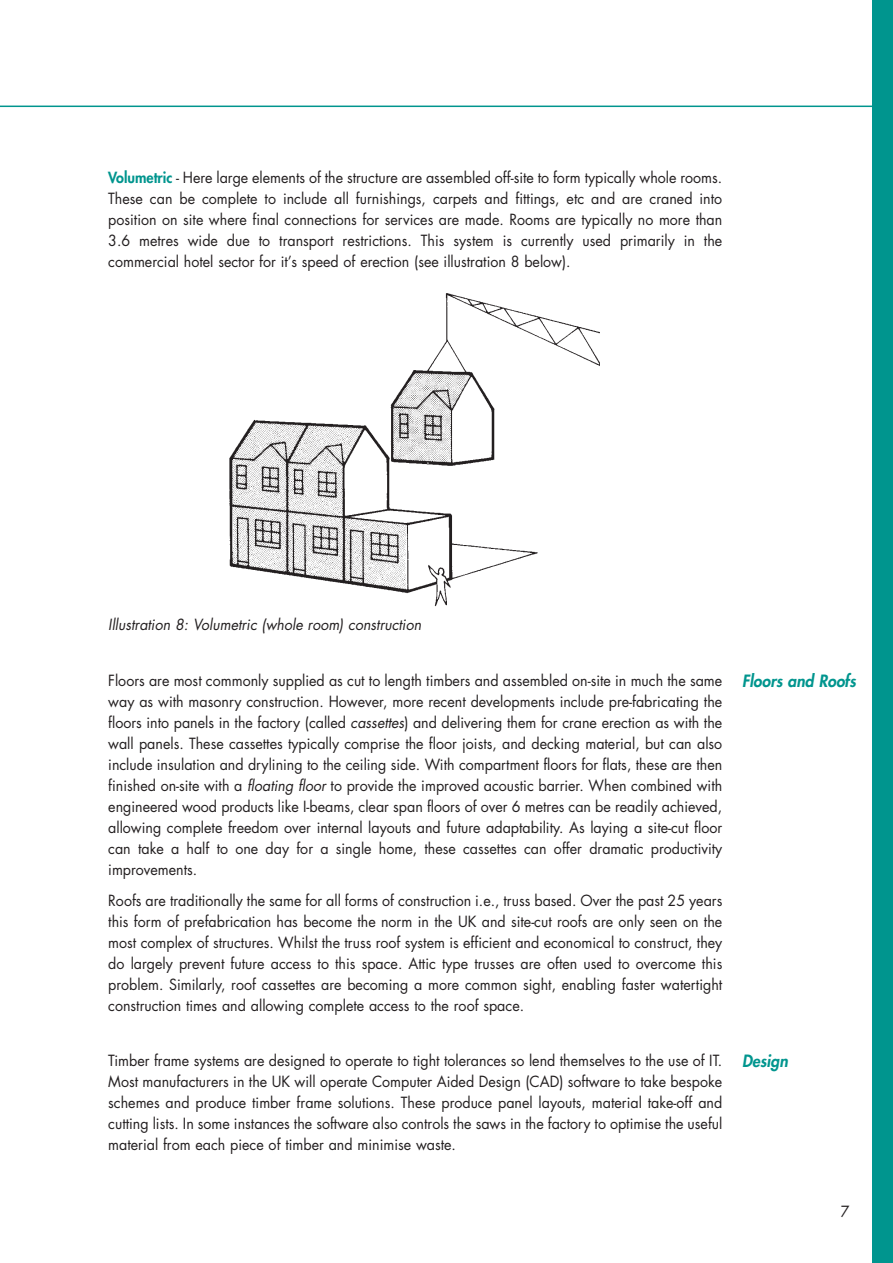
<style>
.page{position:relative;width:893px;height:1263px;background:#fff}
.page>*{position:absolute;margin:0;border:0;box-sizing:border-box;transform-origin:0 0}
.t1{font:italic 800 16.5px "Futura";color:#00958e;scale:.95 1}
.t2{font:15px/21px "Futura";color:#231f20;text-align:justify;scale:.95 1}
.t3{font:italic 15px "Futura";color:#231f20;scale:.95 1}
.s1{font-weight:800;color:#00958e}
.s2{font-style:italic}
</style>
<div class="page">
<div style="left:872px;top:0;width:20px;height:1263px;background:#00958e"></div>
<hr style="left:0;top:106px;width:876px;height:1px;background:#00958e">
<img style="left:229px;top:293px;width:370px;height:314px">
<p class="t2" style="left:108px;top:168px;width:648px"><span class="s1">Volumetric</span> - Here large elements of the structure are assembled off-site to form typically whole rooms.<br>These can be complete to include all furnishings, carpets and fittings, etc and are craned into position on site where final connections for services are made. Rooms are typically no more than 3.6 metres wide due to transport restrictions. This system is currently used primarily in the commercial hotel sector for it’s speed of erection (see illustration 8 below).</p>
<p class="t3" style="left:108px;top:618px;width:333px">Illustration 8: Volumetric (whole room) construction</p>
<p class="t2" style="left:108px;top:671px;width:648px">Floors are most commonly supplied as cut to length timbers and assembled on-site in much the same way as with masonry construction. However, more recent developments include pre-fabricating the floors into panels in the factory (called <span class="s2">cassettes</span>) and delivering them for crane erection as with the wall panels. These cassettes typically comprise the floor joists, and decking material, but can also include insulation and drylining to the ceiling side. With compartment floors for flats, these are then finished on-site with a <span class="s2">floating floor</span> to provide the improved acoustic barrier. When combined with engineered wood products like I-beams, clear span floors of over 6 metres can be readily achieved, allowing complete freedom over internal layouts and future adaptability. As laying a site-cut floor can take a half to one day for a single home, these cassettes can offer dramatic productivity improvements.</p>
<p class="t2" style="left:108px;top:891px;width:648px">Roofs are traditionally the same for all forms of construction i.e., truss based. Over the past 25 years this form of prefabrication has become the norm in the UK and site-cut roofs are only seen on the most complex of structures. Whilst the truss roof system is efficient and economical to construct, they do largely prevent future access to this space. Attic type trusses are often used to overcome this problem. Similarly, roof cassettes are becoming a more common sight, enabling faster watertight construction times and allowing complete access to the roof space.</p>
<p class="t2" style="left:108px;top:1051px;width:648px">Timber frame systems are designed to operate to tight tolerances so lend themselves to the use of IT.<br>Most manufacturers in the UK will operate Computer Aided Design (CAD) software to take bespoke schemes and produce timber frame solutions. These produce panel layouts, material take-off and cutting lists. In some instances the software also controls the saws in the factory to optimise the useful material from each piece of timber and minimise waste.</p>
<p class="t1" style="left:742px;top:1053px;width:52px">Design</p>
<p class="t1" style="left:742px;top:673px;width:124px">Floors and Roofs</p>
<p class="t2" style="left:841px;top:1203px;width:11px">7</p>
</div>
